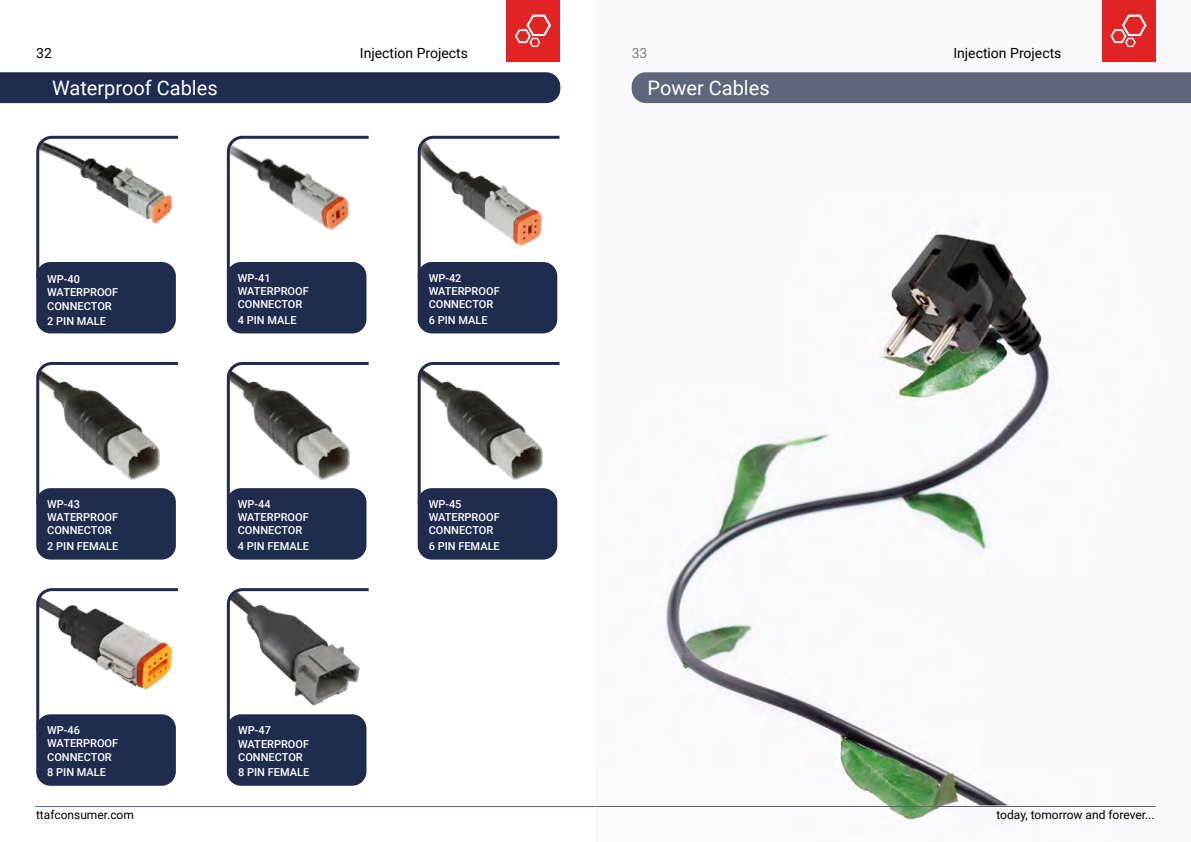
<style>
.page{position:relative;width:1191px;height:842px;background:#fff}
.page>*{position:absolute;margin:0;border:0;box-sizing:border-box;transform-origin:0 0}
.t1{font:20px "Roboto";color:#fff}
.t2{font:14px "Roboto";color:#000}
.t3{font:12px "Roboto";color:#000}
.t4{font:500 11px/13.2px "Roboto";color:#fff}
</style>
<div class="page">
<div style="left:506px;top:0;width:53px;height:62px;background:#e02424"></div>
<svg style="left:515px;top:15px;width:36px;height:32px"></svg>
<div style="left:0;top:72px;width:560px;height:31px;background:#1f2c4e"></div>
<div style="left:36px;top:262px;width:140px;height:71px;background:#1f2c4e;border-radius:14px"></div>
<div style="left:36px;top:714px;width:140px;height:72px;background:#1f2c4e;border-radius:14px"></div>
<div style="left:36px;top:488px;width:140px;height:72px;background:#1f2c4e;border-radius:14px"></div>
<div style="left:418px;top:262px;width:139px;height:71px;background:#1f2c4e;border-radius:14px"></div>
<div style="left:418px;top:488px;width:139px;height:72px;background:#1f2c4e;border-radius:14px"></div>
<div style="left:227px;top:262px;width:139px;height:71px;background:#1f2c4e;border-radius:14px"></div>
<div style="left:227px;top:714px;width:139px;height:72px;background:#1f2c4e;border-radius:14px"></div>
<div style="left:227px;top:488px;width:139px;height:72px;background:#1f2c4e;border-radius:14px"></div>
<svg style="left:36px;top:135px;width:142px;height:146px"></svg>
<svg style="left:36px;top:588px;width:142px;height:145px"></svg>
<svg style="left:36px;top:362px;width:142px;height:145px"></svg>
<svg style="left:417px;top:135px;width:143px;height:146px"></svg>
<svg style="left:417px;top:362px;width:143px;height:145px"></svg>
<svg style="left:226px;top:135px;width:143px;height:146px"></svg>
<svg style="left:226px;top:588px;width:143px;height:145px"></svg>
<svg style="left:226px;top:362px;width:143px;height:145px"></svg>
<hr style="left:35px;top:806px;width:1119px;height:1px;background:#4b71b6">
<img style="left:644px;top:0;width:547px;height:824px">
<div style="left:1102px;top:0;width:53px;height:62px;background:#e02424"></div>
<svg style="left:1110px;top:15px;width:36px;height:32px"></svg>
<div style="left:631px;top:72px;width:560px;height:31px;background:#5d667b"></div>
<hr style="left:595px;top:806px;width:560px;height:1px;background:#5d667b">
<p class="t2" style="left:36px;top:43px;width:17px">32</p>
<h1 class="t1" style="left:52px;top:74px;width:167px">Waterproof Cables</h1>
<p class="t2" style="left:631px;top:43px;width:17px">33</p>
<p class="t2" style="left:953px;top:43px;width:110px">Injection Projects</p>
<h1 class="t1" style="left:647px;top:74px;width:124px">Power Cables</h1>
<p class="t2" style="left:360px;top:43px;width:110px">Injection Projects</p>
<p class="t2" style="left:955px;top:43px;width:110px">Injection Projects</p>
<p class="t4" style="left:47px;top:272px;width:72px">WP-40<br>WATERPROOF<br>CONNECTOR</p>
<p class="t4" style="left:47px;top:314px;width:60px">2 PIN MALE</p>
<p class="t4" style="left:238px;top:271px;width:72px">WP-41<br>WATERPROOF<br>CONNECTOR</p>
<p class="t4" style="left:238px;top:313px;width:60px">4 PIN MALE</p>
<p class="t4" style="left:429px;top:271px;width:72px">WP-42<br>WATERPROOF<br>CONNECTOR</p>
<p class="t4" style="left:429px;top:313px;width:60px">6 PIN MALE</p>
<p class="t4" style="left:47px;top:497px;width:72px">WP-43<br>WATERPROOF<br>CONNECTOR</p>
<p class="t4" style="left:47px;top:539px;width:73px">2 PIN FEMALE</p>
<p class="t4" style="left:238px;top:497px;width:72px">WP-44<br>WATERPROOF<br>CONNECTOR</p>
<p class="t4" style="left:238px;top:539px;width:73px">4 PIN FEMALE</p>
<p class="t4" style="left:429px;top:497px;width:72px">WP-45<br>WATERPROOF<br>CONNECTOR</p>
<p class="t4" style="left:429px;top:539px;width:73px">6 PIN FEMALE</p>
<p class="t4" style="left:47px;top:723px;width:72px">WP-46<br>WATERPROOF<br>CONNECTOR</p>
<p class="t4" style="left:47px;top:765px;width:60px">8 PIN MALE</p>
<p class="t3" style="left:36px;top:807px;width:99px">ttafconsumer.com</p>
<p class="t4" style="left:238px;top:723px;width:72px">WP-47<br>WATERPROOF<br>CONNECTOR</p>
<p class="t4" style="left:238px;top:765px;width:73px">8 PIN FEMALE</p>
<p class="t3" style="left:996px;top:807px;width:160px">today, tomorrow and forever...</p>
<p class="t3" style="left:1001px;top:807px;width:160px">today, tomo row and forever .</p>
</div>
